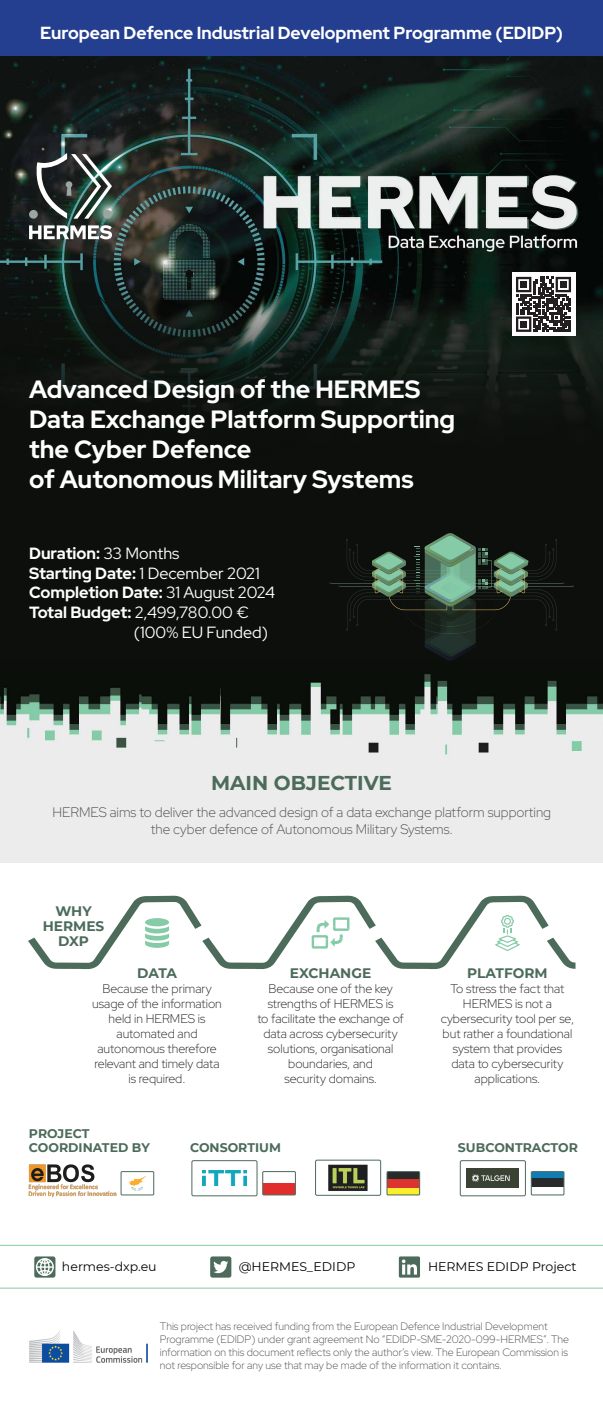
<style>
.page{position:relative;width:603px;height:1418px;background:#fff}
.page>*{position:absolute;margin:0;border:0;box-sizing:border-box;transform-origin:0 0}
.t1{font:700 25px/30px "Red Hat Display";color:#fff}
.t2{font:700 20px "Montserrat";color:#4c6b5b}
.t3{font:700 17.5px "Red Hat Display";color:#fff}
.t4{font:700 16.25px "Red Hat Display";color:#fff}
.t5{font:16.25px "Red Hat Display";color:#fff}
.t6{font:300 13.75px/16.5px "Red Hat Display";color:#4a494a;text-align:center}
.t7{font:700 13.75px/15px "Montserrat";color:#4c6b5b;text-align:center}
.t8{font:300 12.5px/15px "Red Hat Display";color:#1d1d1d;text-align:center}
.t9{font:12.5px "Montserrat";color:#000}
.t10{font:700 12.5px/14px "Montserrat";color:#4c6b5b}
.t11{font:300 10.75px/12.9px "Red Hat Display";color:#4a494a}
.s1{font-weight:400}
.s2{font-weight:700}
</style>
<div class="page">
<img style="left:0;top:56px;width:602px;height:224px">
<div style="left:0;top:464px;width:602px;height:207px;background:#0c0f0b"></div>
<div style="left:0;top:0;width:602px;height:56px;background:#243e90"></div>
<img style="left:0;top:671px;width:602px;height:191px">
<svg style="left:0;top:1244px;width:602px;height:44px"></svg>
<img style="left:29px;top:1330px;width:118px;height:32px">
<svg style="left:129px;top:1176px;width:17px;height:14px"></svg>
<div style="left:192px;top:1160px;width:65px;height:35px;border:1px solid #4c6b5b;border-radius:2px"></div>
<img style="left:202px;top:1170px;width:44px;height:15px">
<div style="left:315px;top:1160px;width:65px;height:35px;border:1px solid #4c6b5b;border-radius:2px"></div>
<img style="left:318px;top:1159px;width:59px;height:37px">
<img style="left:28px;top:1164px;width:89px;height:34px">
<div style="left:460px;top:1160px;width:65px;height:35px;border:1px solid #4c6b5b;border-radius:2px"></div>
<img style="left:466px;top:1168px;width:52px;height:19px">
<div style="left:121px;top:1171px;width:33px;height:23px;border:1px solid #4c6b5b"></div>
<svg style="left:264px;top:1183px;width:29px;height:9px"></svg>
<div style="left:262px;top:1171px;width:33px;height:23px;border:1px solid #4d6b5b"></div>
<svg style="left:389px;top:1173px;width:28px;height:5px"></svg>
<svg style="left:389px;top:1187px;width:28px;height:5px"></svg>
<div style="left:387px;top:1178px;width:32px;height:9px;background:#dd3330"></div>
<div style="left:387px;top:1171px;width:32px;height:23px;border:1px solid #4d6b5b"></div>
<svg style="left:533px;top:1173px;width:28px;height:5px"></svg>
<svg style="left:533px;top:1186px;width:28px;height:1px"></svg>
<div style="left:531px;top:1178px;width:32px;height:8px;background:#282a2b"></div>
<div style="left:531px;top:1171px;width:32px;height:23px;border:1px solid #4d6b5b"></div>
<svg style="left:28px;top:895px;width:547px;height:74px"></svg>
<svg style="left:0;top:280px;width:602px;height:184px;background:#101713"></svg>
<div style="left:29px;top:210px;width:9px;height:9px;background:#9ba6a0;border-radius:50%"></div>
<svg style="left:29px;top:225px;width:83px;height:14px"></svg>
<img style="left:36px;top:153px;width:76px;height:66px">
<svg style="left:263px;top:176px;width:47px;height:52px;background:#9ba7a3"></svg>
<svg style="left:319px;top:176px;width:41px;height:52px;background:#a7b1ad"></svg>
<svg style="left:368px;top:176px;width:109px;height:52px;background:#9b9f9d"></svg>
<svg style="left:485px;top:175px;width:91px;height:54px;background:#929694"></svg>
<hr style="left:340px;top:586px;width:110px;height:1px;background:#acd9b7">
<hr style="left:331px;top:583px;width:119px;height:1px;background:#acd9b7">
<hr style="left:452px;top:586px;width:120px;height:1px;background:#acd9b7">
<svg style="left:346px;top:533px;width:218px;height:128px"></svg>
<div style="left:511px;top:272px;width:64px;height:64px;background:#fff"></div>
<svg style="left:516px;top:277px;width:54px;height:55px"></svg>
<h3 class="t3" style="left:40px;top:22px;width:524px">European Defence Industrial Development Programme (EDIDP)</h3>
<h1 class="t1" style="left:29px;top:374px;width:427px">Advanced Design of the HERMES<br>Data Exchange Platform Supporting the Cyber Defence<br>of Autonomous Military Systems</h1>
<h3 class="t4" style="left:29px;top:542px;width:152px">Duration: <span class="s1">33 Months</span></h3>
<h3 class="t4" style="left:29px;top:562px;width:232px">Starting Date: <span class="s1">1 December 2021</span></h3>
<h3 class="t4" style="left:29px;top:582px;width:247px">Completion Date: <span class="s1">31 August 2024</span></h3>
<h3 class="t5" style="left:29px;top:602px;width:221px"><span class="s2">Total Budget:</span> 2,499,780.00 €</h3>
<h3 class="t5" style="left:134px;top:622px;width:135px">(100% EU Funded)</h3>
<h2 class="t2" style="left:211px;top:768px;width:182px">MAIN OBJECTIVE</h2>
<p class="t6" style="left:52px;top:803px;width:500px">HERMES aims to deliver the advanced design of a data exchange platform supporting the cyber defence of Autonomous Military Systems.</p>
<p class="t7" style="left:43px;top:903px;width:63px">WHY<br>HERMES<br>DXP</p>
<p class="t7" style="left:137px;top:965px;width:41px">DATA</p>
<p class="t8" style="left:92px;top:981px;width:131px">Because the primary usage of the information held in HERMES is automated and autonomous therefore relevant and timely data is required.</p>
<p class="t7" style="left:290px;top:965px;width:83px">EXCHANGE</p>
<p class="t8" style="left:257px;top:981px;width:148px">Because one of the key strengths of HERMES is<br>to facilitate the exchange of data across cybersecurity solutions, organisational boundaries, and<br>security domains.</p>
<p class="t7" style="left:467px;top:965px;width:82px">PLATFORM</p>
<p class="t8" style="left:440px;top:981px;width:135px">To stress the fact that<br>HERMES is not a cybersecurity tool per se, but rather a foundational system that provides data to cybersecurity applications.</p>
<p class="t10" style="left:29px;top:1126px;width:122px">PROJECT<br>COORDINATED BY</p>
<p class="t10" style="left:190px;top:1140px;width:92px">CONSORTIUM</p>
<p class="t10" style="left:457px;top:1140px;width:121px">SUBCONTRACTOR</p>
<p class="t9" style="left:62px;top:1257px;width:96px">hermes-dxp.eu</p>
<p class="t9" style="left:238px;top:1257px;width:118px">@HERMES_EDIDP</p>
<p class="t9" style="left:428px;top:1258px;width:150px">HERMES EDIDP Project</p>
<p class="t11" style="left:160px;top:1319px;width:410px">This project has received funding from the European Defence Industrial Development Programme (EDIDP) under grant agreement No “EDIDP-SME-2020-099-HERMES”. The information on this document reflects only the author’s view. The European Commission is not responsible for any use that may be made of the information it contains.</p>
</div>
